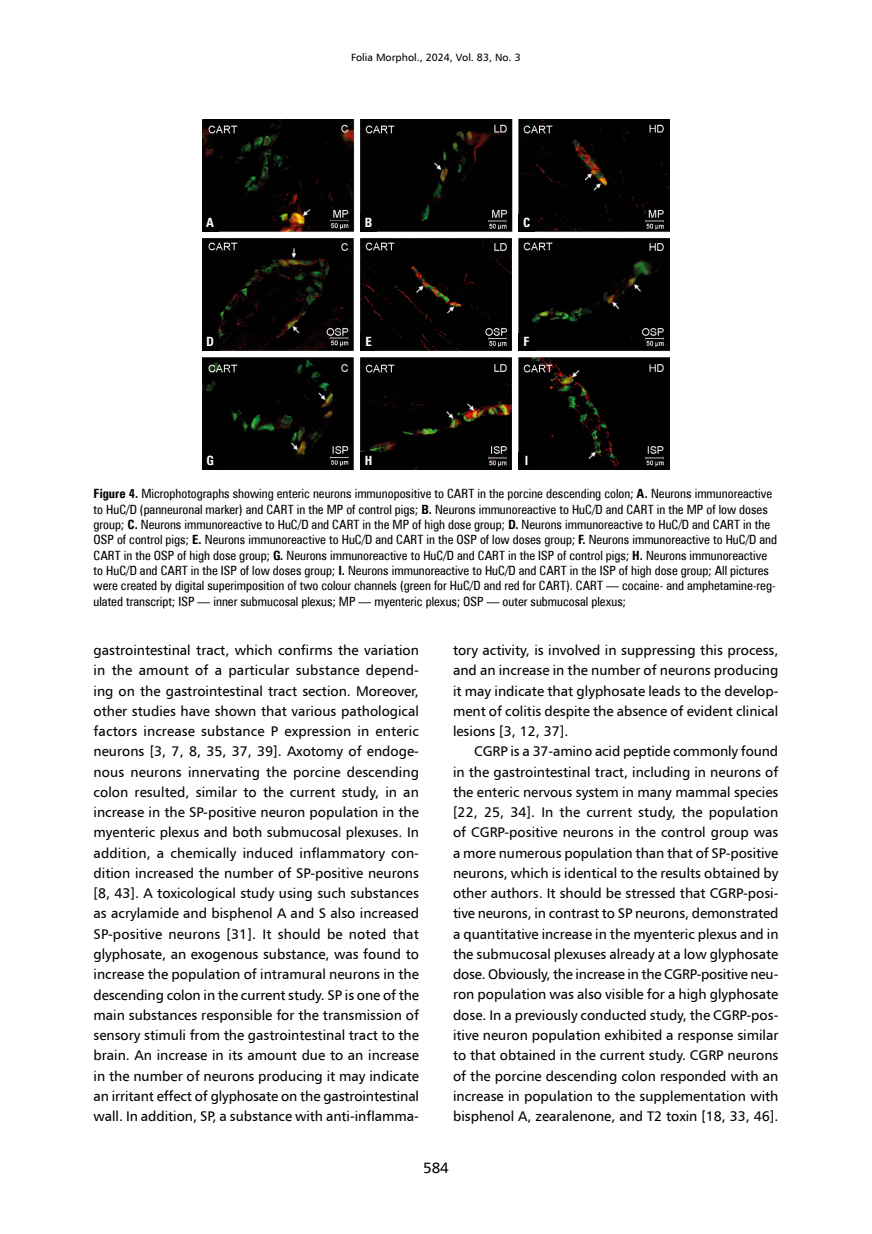
<style>
.page{position:relative;width:872px;height:1234px;background:#fff}
.page>*{position:absolute;margin:0;border:0;box-sizing:border-box;transform-origin:0 0}
.t1{font:15px "Humnst 777 EU";color:#000}
.t2{font:13.95px/20.2px "Humnst 777 EU";color:#000;text-align:justify}
.t3{font:12.75px/15.3px "Zurich Cn EU";color:#000}
.t4{font:700 12.75px "Zurich Cn EU";color:#fff}
.t5{font:10.5px "Humnst 777 EU";color:#000}
.s1{font-weight:700}
</style>
<div class="page">
<img style="left:202px;top:119px;width:468px;height:350px">
<div style="left:202px;top:214px;width:16px;height:17px;background:#000"></div>
<div style="left:202px;top:333px;width:16px;height:17px;background:#000"></div>
<div style="left:202px;top:452px;width:16px;height:17px;background:#000"></div>
<div style="left:360px;top:214px;width:17px;height:17px;background:#000"></div>
<div style="left:360px;top:332px;width:17px;height:18px;background:#000"></div>
<div style="left:360px;top:452px;width:17px;height:17px;background:#000"></div>
<div style="left:518px;top:214px;width:17px;height:17px;background:#000"></div>
<div style="left:518px;top:332px;width:17px;height:18px;background:#000"></div>
<div style="left:518px;top:452px;width:17px;height:17px;background:#000"></div>
<p class="t5" style="left:351px;top:50px;width:171px">Folia Morphol., 2024, Vol. 83, No. 3</p>
<p class="t4" style="left:206px;top:215px;width:9px">A</p>
<p class="t4" style="left:365px;top:215px;width:9px">B</p>
<p class="t4" style="left:523px;top:215px;width:9px">C</p>
<p class="t4" style="left:206px;top:334px;width:9px">D</p>
<p class="t4" style="left:365px;top:333px;width:8px">E</p>
<p class="t4" style="left:523px;top:333px;width:8px">F</p>
<p class="t4" style="left:206px;top:453px;width:9px">G</p>
<p class="t4" style="left:365px;top:453px;width:9px">H</p>
<p class="t4" style="left:525px;top:453px;width:5px">I</p>
<p class="t3" style="left:94px;top:486px;width:685px"><span class="s1">Figure 4.</span> Microphotographs showing enteric neurons immunopositive to CART in the porcine descending colon; <span class="s1">A.</span> Neurons immunoreactive to HuC/D (panneuronal marker) and CART in the MP of control pigs; <span class="s1">B.</span> Neurons immunoreactive to HuC/D and CART in the MP of low doses group; <span class="s1">C.</span> Neurons immunoreactive to HuC/D and CART in the MP of high dose group; <span class="s1">D.</span> Neurons immunoreactive to HuC/D and CART in the OSP of control pigs; <span class="s1">E.</span> Neurons immunoreactive to HuC/D and CART in the OSP of low doses group; <span class="s1">F.</span> Neurons immunoreactive to HuC/D and CART in the OSP of high dose group; <span class="s1">G.</span> Neurons immunoreactive to HuC/D and CART in the ISP of control pigs; <span class="s1">H.</span> Neurons immunoreactive to HuC/D and CART in the ISP of low doses group; <span class="s1">I.</span> Neurons immunoreactive to HuC/D and CART in the ISP of high dose group; All pictures were created by digital superimposition of two colour channels (green for HuC/D and red for CART). CART — cocaine- and amphetamine-reg&shy;ulated transcript; ISP — inner submucosal plexus; MP — myenteric plexus; OSP — outer submucosal plexus;</p>
<p class="t2" style="left:94px;top:639px;width:327px">gastrointestinal tract, which confirms the variation in the amount of a particular substance depend&shy;ing on the gastrointestinal tract section. Moreover, other studies have shown that various pathological factors increase substance P expression in enteric neurons [3, 7, 8, 35, 37, 39]. Axotomy of endoge&shy;nous neurons innervating the porcine descending colon resulted, similar to the current study, in an increase in the SP-positive neuron population in the myenteric plexus and both submucosal plexuses. In addition, a chemically induced inflammatory con&shy;dition increased the number of SP-positive neurons [8, 43]. A toxicological study using such substances as acrylamide and bisphenol A and S also increased SP-positive neurons [31]. It should be noted that glyphosate, an exogenous substance, was found to increase the population of intramural neurons in the descending colon in the current study. SP is one of the main substances responsible for the transmission of sensory stimuli from the gastrointestinal tract to the brain. An increase in its amount due to an increase in the number of neurons producing it may indicate an irritant effect of glyphosate on the gastrointestinal wall. In addition, SP, a substance with anti-inflamma-</p>
<p class="t2" style="left:453px;top:639px;width:327px">tory activity, is involved in suppressing this process, and an increase in the number of neurons producing it may indicate that glyphosate leads to the develop&shy;ment of colitis despite the absence of evident clinical lesions [3, 12, 37].</p>
<p class="t2" style="left:453px;top:741px;width:327px;text-indent:21px">CGRP is a 37-amino acid peptide commonly found in the gastrointestinal tract, including in neurons of the enteric nervous system in many mammal species [22, 25, 34]. In the current study, the population of CGRP-positive neurons in the control group was a more numerous population than that of SP-positive neurons, which is identical to the results obtained by other authors. It should be stressed that CGRP-posi&shy;tive neurons, in contrast to SP neurons, demonstrated a quantitative increase in the myenteric plexus and in the submucosal plexuses already at a low glyphosate dose. Obviously, the increase in the CGRP-positive neu&shy;ron population was also visible for a high glyphosate dose. In a previously conducted study, the CGRP-pos&shy;itive neuron population exhibited a response similar to that obtained in the current study. CGRP neurons of the porcine descending colon responded with an increase in population to the supplementation with bisphenol A, zearalenone, and T2 toxin [18, 33, 46].</p>
<p class="t1" style="left:423px;top:1157px;width:27px">584</p>
</div>
